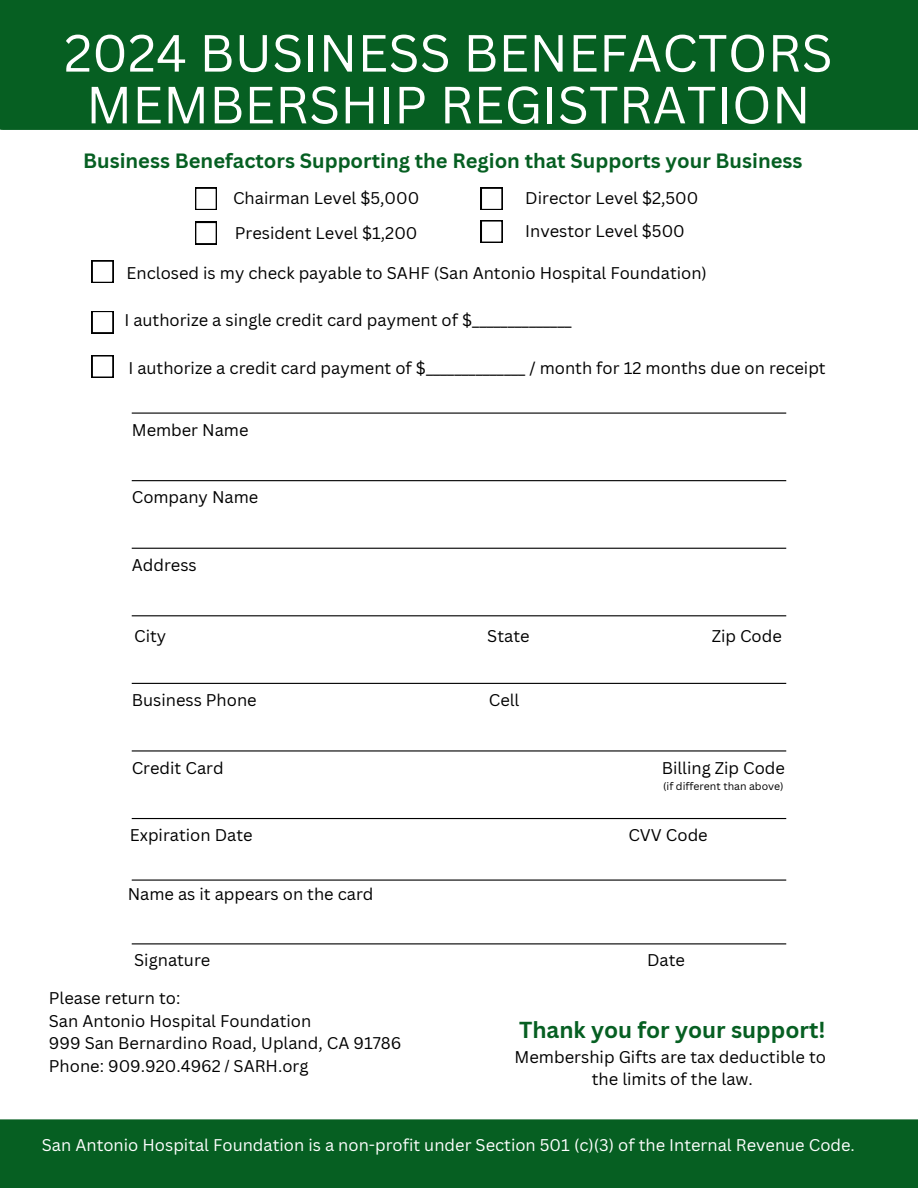
<style>
.page{position:relative;width:918px;height:1188px;background:#fff}
.page>*{position:absolute;margin:0;border:0;box-sizing:border-box;transform-origin:0 0}
.t1{font:51.15px "Canva Sans";color:#fff}
.t2{font:700 22.5px "Canva Sans";color:#065f22}
.t3{font:700 20.1px "Canva Sans";color:#065f22}
.t4{font:16.5px/22.5px "Canva Sans";color:#000}
.t5{font:16.5px "Canva Sans";color:#fff}
.t6{font:10.5px "Canva Sans";color:#000}
.s1{font-family:"Arial"}
</style>
<div class="page">
<div style="left:0;top:0;width:918px;height:130px;background:#065f22"></div>
<hr style="left:132px;top:413px;width:654px;height:1px;background:#000">
<hr style="left:132px;top:548px;width:654px;height:1px;background:#000">
<hr style="left:132px;top:615px;width:654px;height:1px;background:#000">
<hr style="left:132px;top:683px;width:654px;height:1px;background:#000">
<hr style="left:132px;top:750px;width:654px;height:2px;background:#000">
<hr style="left:132px;top:818px;width:654px;height:1px;background:#000">
<hr style="left:132px;top:880px;width:654px;height:1px;background:#000">
<hr style="left:132px;top:943px;width:654px;height:1px;background:#000">
<hr style="left:132px;top:480px;width:654px;height:1px;background:#000">
<svg style="left:92px;top:261px;width:21px;height:22px"></svg>
<svg style="left:92px;top:311px;width:21px;height:22px"></svg>
<svg style="left:92px;top:355px;width:21px;height:23px"></svg>
<div style="left:0;top:1119px;width:918px;height:69px;background:#065f22"></div>
<svg style="left:195px;top:188px;width:22px;height:22px"></svg>
<svg style="left:195px;top:222px;width:22px;height:22px"></svg>
<svg style="left:481px;top:188px;width:21px;height:22px"></svg>
<svg style="left:481px;top:220px;width:21px;height:23px"></svg>
<p class="t1" style="left:64px;top:17px;width:770px">2024 BUSINESS BENEFACTORS</p>
<p class="t1" style="left:86px;top:69px;width:726px">MEMBERSHIP REGISTRATION</p>
<p class="t3" style="left:83px;top:146px;width:721px">Business Benefactors Supporting the Region that Supports your Business</p>
<p class="t4" style="left:233px;top:187px;width:188px">Chairman Level $5,000</p>
<p class="t4" style="left:235px;top:221px;width:184px">President Level $1,200</p>
<p class="t4" style="left:525px;top:187px;width:175px">Director Level $2,500</p>
<p class="t4" style="left:525px;top:220px;width:161px">Investor Level $500</p>
<p class="t4" style="left:127px;top:261px;width:582px">Enclosed is my check payable to SAHF (San Antonio Hospital Foundation)</p>
<p class="t4" style="left:124px;top:309px;width:449px">I authorize a single credit card payment of $______________</p>
<p class="t4" style="left:128px;top:356px;width:699px">I authorize a credit card payment of $______________ / month for 12 months due on receipt</p>
<p class="t4" style="left:132px;top:418px;width:118px">Member Name</p>
<p class="t4" style="left:132px;top:486px;width:128px">Company Name</p>
<p class="t4" style="left:132px;top:553px;width:67px">Address</p>
<p class="t4" style="left:134px;top:624px;width:34px">City</p>
<p class="t4" style="left:487px;top:624px;width:44px">State</p>
<p class="t4" style="left:712px;top:624px;width:72px">Zip Code</p>
<p class="t4" style="left:132px;top:688px;width:127px">Business Phone</p>
<p class="t4" style="left:489px;top:688px;width:32px">Cell</p>
<p class="t4" style="left:132px;top:756px;width:93px">Credit Card</p>
<p class="t4" style="left:662px;top:756px;width:125px">Billing Zip Code</p>
<p class="t6" style="left:663px;top:779px;width:122px">(if different than above)</p>
<p class="t4" style="left:130px;top:823px;width:124px">Expiration Date</p>
<p class="t4" style="left:628px;top:823px;width:81px">CVV Code</p>
<p class="t4" style="left:128px;top:882px;width:247px">Name as it appears on the card</p>
<p class="t4" style="left:134px;top:949px;width:78px">Signature</p>
<p class="t4" style="left:49px;top:987px;width:354px">Please return to:<br>San Antonio Hospital Foundation<br>999 San Bernardino Road, Upland, CA 91786<br>Phone: 909.920.4962 <span class="s1">/</span> SARH.org</p>
<p class="t4" style="left:647px;top:949px;width:39px">Date</p>
<p class="t2" style="left:519px;top:1014px;width:308px">Thank you for your support!</p>
<p class="t4" style="left:515px;top:1045px;width:313px">Membership Gifts are tax deductible to</p>
<p class="t4" style="left:592px;top:1068px;width:163px">the limits of the law.</p>
<p class="t5" style="left:42px;top:1134px;width:815px">San Antonio Hospital Foundation is a non-profit under Section 501 (c)(3) of the Internal Revenue Code.</p>
</div>
